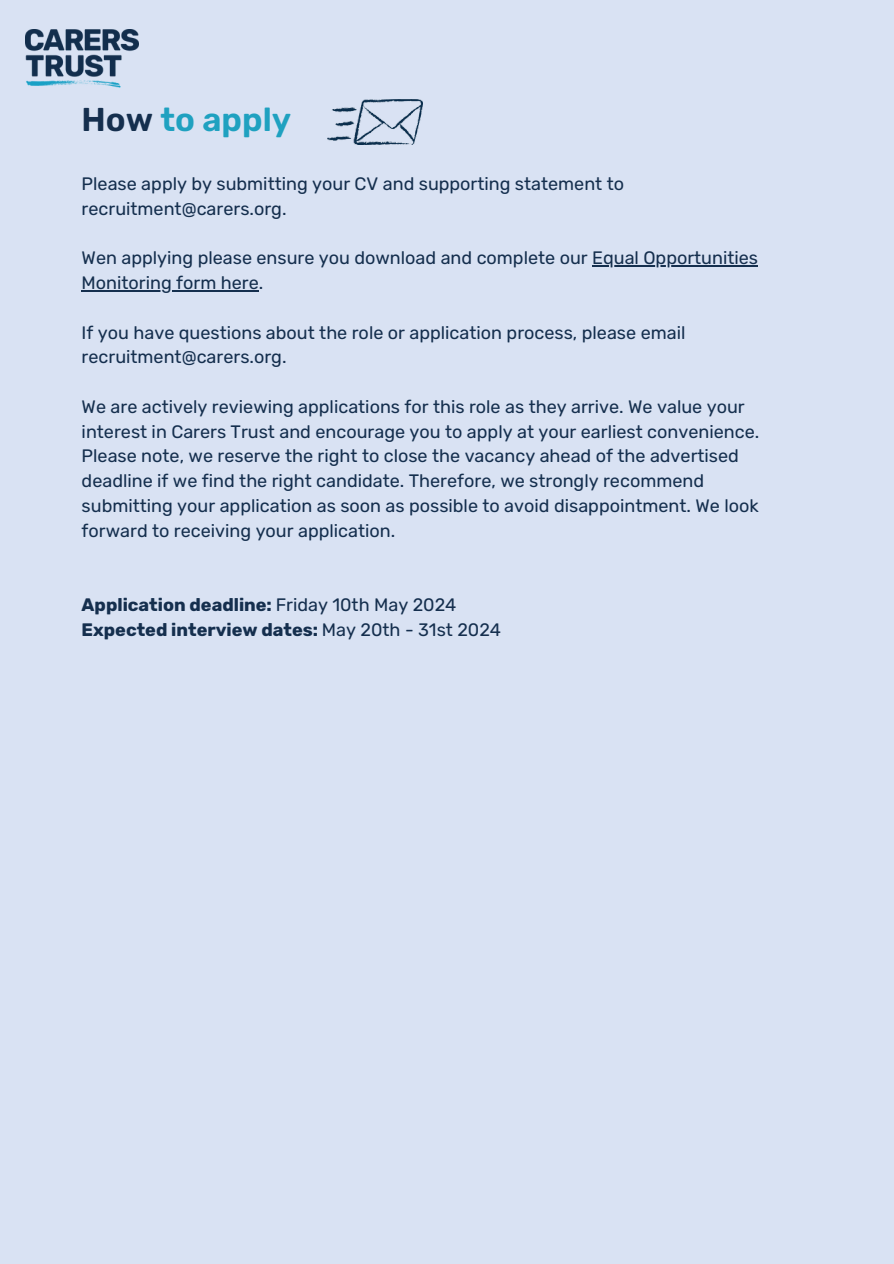
<style>
.page{position:relative;width:894px;height:1264px;background:#fff}
.page>*{position:absolute;margin:0;border:0;box-sizing:border-box;transform-origin:0 0}
.t1{font:600 33px "Rubik";color:#1fa1c0}
.t2{font:18px/24.8px "Rubik";color:#152f4e}
.t3{font:700 18px "Rubik";color:#152f4e}
.s1{color:#152f4e}
.s2{font-weight:400}
</style>
<div class="page">
<div style="left:0;top:0;width:893px;height:1263px;background:#d9e2f3"></div>
<img style="left:25px;top:30px;width:114px;height:58px">
<hr style="left:592px;top:265px;width:166px;height:1px;background:#152f4e">
<hr style="left:82px;top:290px;width:177px;height:1px;background:#152f4e">
<img style="left:327px;top:99px;width:95px;height:45px">
<p class="t1" style="left:82px;top:101px;width:211px"><span class="s1">How</span> to apply</p>
<h1 class="t2" style="left:82px;top:171px;width:544px">Please apply by submitting your CV and supporting statement to recruitment@carers.org.</h1>
<p class="t2" style="left:82px;top:246px;width:677px">Wen applying please ensure you download and complete our Equal Opportunities</p>
<p class="t2" style="left:82px;top:270px;width:183px">Monitoring form here.</p>
<p class="t2" style="left:82px;top:320px;width:605px">If you have questions about the role or application process, please email recruitment@carers.org.</p>
<p class="t2" style="left:82px;top:394px;width:679px">We are actively reviewing applications for this role as they arrive. We value your interest in Carers Trust and encourage you to apply at your earliest convenience.</p>
<p class="t2" style="left:82px;top:444px;width:678px">Please note, we reserve the right to close the vacancy ahead of the advertised deadline if we find the right candidate. Therefore, we strongly recommend submitting your application as soon as possible to avoid disappointment. We look forward to receiving your application.</p>
<p class="t3" style="left:82px;top:594px;width:376px">Application deadline: <span class="s2">Friday 10th May 2024</span></p>
<p class="t3" style="left:82px;top:619px;width:421px">Expected interview dates: <span class="s2">May 20th - 31st 2024</span></p>
</div>
